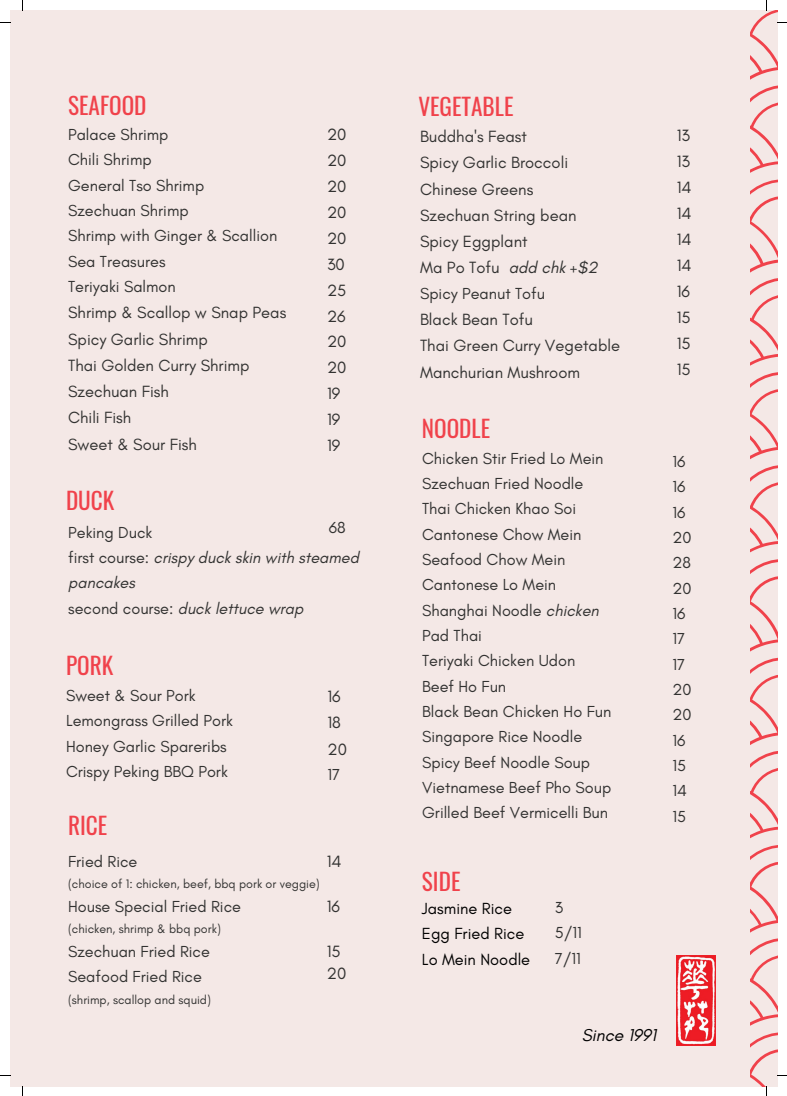
<style>
.page{position:relative;width:787px;height:1096px;background:#fff}
.page>*{position:absolute;margin:0;border:0;box-sizing:border-box;transform-origin:0 0}
.t1{font:23.25px "Oswald";color:#f0424b}
.t2{font:italic 17.5px "Glacial Indifference";color:#000}
.t3{font:16.62px/25.9px "Glacial Indifference";color:#323231}
.t4{font:16.5px/26.2px "Glacial Indifference";color:#323231}
.t5{font:16.38px/25.4px "Glacial Indifference";color:#000}
.t6{font:16.25px/25.4px "Glacial Indifference";color:#323231}
.t7{font:italic 16.25px/25.4px "Glacial Indifference";color:#323231}
.t8{font:12.5px "Glacial Indifference";color:#323231}
.s1{font-style:normal}
.s2{font-style:italic}
</style>
<div class="page">
<svg style="left:749px;top:10px;width:28px;height:1076px;background:#f3d3d3"></svg>
<div style="left:10px;top:10px;width:739px;height:1076px;background:#f4e8e6"></div>
<img style="left:676px;top:955px;width:39px;height:90px">
<svg style="left:0;top:1075px;width:50px;height:20px"></svg>
<svg style="left:657px;top:1081px;width:110px;height:14px"></svg>
<h1 class="t1" style="left:68px;top:87px;width:80px">SEAFOOD</h1>
<p class="t6" style="left:68px;top:121px;width:211px">Palace Shrimp<br>Chili Shrimp<br>General Tso Shrimp<br>Szechuan Shrimp<br>Shrimp with Ginger &amp; Scallion<br>Sea Treasures<br>Teriyaki Salmon</p>
<p class="t4" style="left:68px;top:299px;width:220px">Shrimp &amp; Scallop w Snap Peas<br>Spicy Garlic Shrimp<br>Thai Golden Curry Shrimp<br>Szechuan Fish<br>Chili Fish<br>Sweet &amp; Sour Fish</p>
<h1 class="t1" style="left:66px;top:482px;width:50px">DUCK</h1>
<p class="t3" style="left:327px;top:121px;width:21px">20<br>20<br>20<br>20<br>20<br>30<br>25<br>26<br>20<br>20<br>19<br>19<br>19</p>
<p class="t6" style="left:329px;top:515px;width:18px">68</p>
<p class="t7" style="left:68px;top:519px;width:292px"><span class="s1">Peking Duck<br>first course:</span> crispy duck skin with steamed pancakes<br><span class="s1">second course:</span> duck lettuce wrap</p>
<h1 class="t1" style="left:66px;top:647px;width:49px">PORK</h1>
<p class="t6" style="left:66px;top:682px;width:168px">Sweet &amp; Sour Pork<br>Lemongrass Grilled Pork<br>Honey Garlic Spareribs<br>Crispy Peking BBQ Pork</p>
<p class="t3" style="left:327px;top:683px;width:21px;line-height:26.2px">16<br>18<br>20</p>
<p class="t6" style="left:327px;top:761px;width:14px">17</p>
<h1 class="t1" style="left:68px;top:807px;width:41px">RICE</h1>
<p class="t6" style="left:68px;top:848px;width:71px">Fried Rice</p>
<p class="t8" style="left:68px;top:876px;width:253px">(choice of 1: chicken, beef, bbq pork or veggie)</p>
<p class="t6" style="left:68px;top:893px;width:174px">House Special Fried Rice</p>
<p class="t8" style="left:68px;top:921px;width:154px">(chicken, shrimp &amp; bbq pork)</p>
<p class="t6" style="left:68px;top:938px;width:143px">Szechuan Fried Rice<br>Seafood Fried Rice</p>
<p class="t8" style="left:68px;top:991px;width:144px">(shrimp, scallop and squid)</p>
<p class="t3" style="left:327px;top:847px;width:16px">14</p>
<p class="t3" style="left:327px;top:892px;width:15px">16</p>
<p class="t3" style="left:327px;top:939px;width:21px;line-height:22.5px">15<br>20</p>
<h1 class="t1" style="left:418px;top:89px;width:97px">VEGETABLE</h1>
<p class="t3" style="left:420px;top:123px;width:179px;line-height:26.2px">Buddha's Feast<br>Spicy Garlic Broccoli<br>Chinese Greens<br>Szechuan String bean<br>Spicy Eggplant<br>Ma Po Tofu <span class="s2">add chk +$2</span></p>
<p class="t6" style="left:420px;top:280px;width:126px">Spicy Peanut Tofu</p>
<p class="t3" style="left:420px;top:306px;width:202px;line-height:26.2px">Black Bean Tofu<br>Thai Green Curry Vegetable<br>Manchurian Mushroom</p>
<p class="t3" style="left:677px;top:123px;width:16px;text-align:justify">13<br>13<br>14<br>14<br>14<br>14<br>16<br>15<br>15<br>15</p>
<h1 class="t1" style="left:422px;top:410px;width:70px">NOODLE</h1>
<p class="t6" style="left:422px;top:445px;width:191px">Chicken Stir Fried Lo Mein<br>Szechuan Fried Noodle<br>Thai Chicken Khao Soi<br>Cantonese Chow Mein<br>Seafood Chow Mein<br>Cantonese Lo Mein<br>Shanghai Noodle <span class="s2">chicken<br></span>Pad Thai<br>Teriyaki Chicken Udon<br>Beef Ho Fun<br>Black Bean Chicken Ho Fun<br>Singapore Rice Noodle<br>Spicy Beef Noodle Soup<br>Vietnamese Beef Pho Soup<br>Grilled Beef Vermicelli Bun</p>
<p class="t6" style="left:673px;top:448px;width:21px">16<br>16<br>16<br>20<br>28<br>20<br>16<br>17<br>17<br>20<br>20<br>16<br>15<br>14<br>15</p>
<h1 class="t1" style="left:422px;top:863px;width:40px">SIDE</h1>
<p class="t5" style="left:422px;top:895px;width:110px">Jasmine Rice<br>Egg Fried Rice<br>Lo Mein Noodle</p>
<p class="t6" style="left:555px;top:894px;width:29px">3<br>5/11<br>7/11</p>
<p class="t2" style="left:582px;top:1024px;width:76px">Since 1991</p>
</div>
